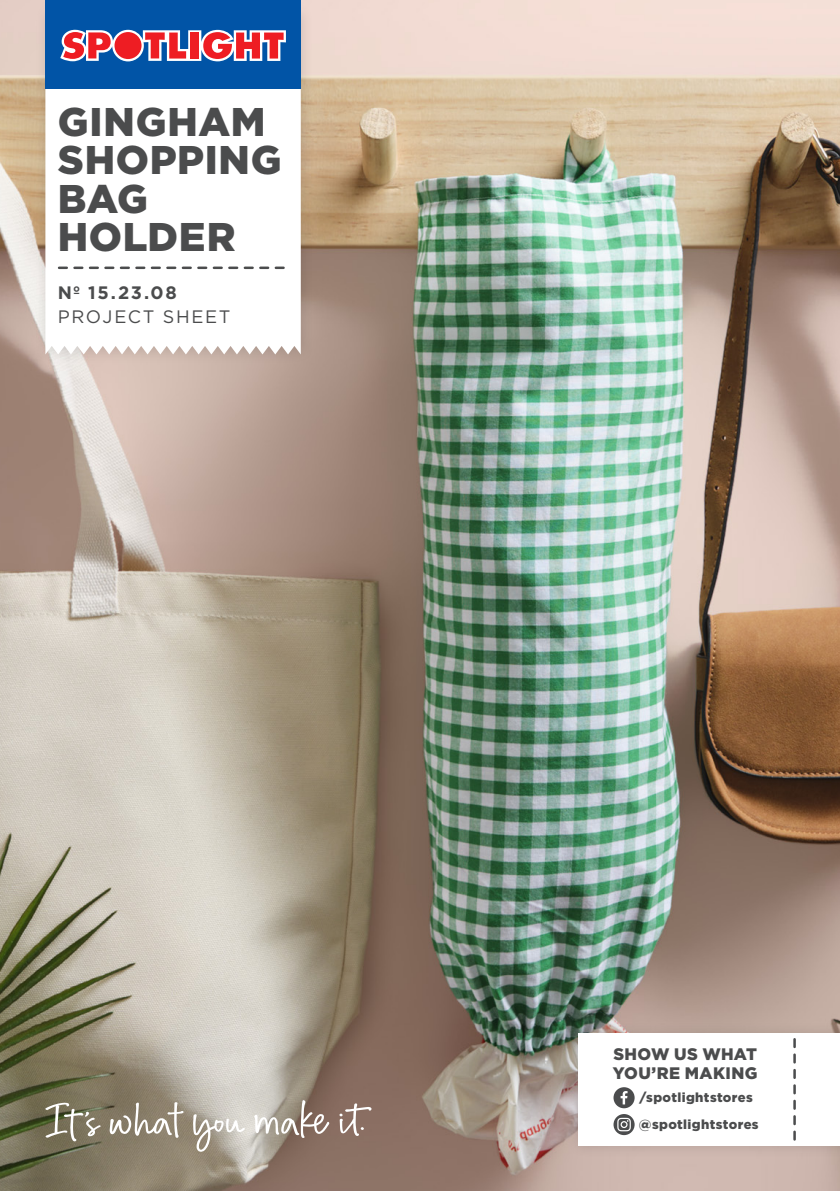
<style>
.page{position:relative;width:840px;height:1191px;background:#fff}
.page>*{position:absolute;margin:0;border:0;box-sizing:border-box;transform-origin:0 0}
.t1{font:900 40px/38.4px "Gotham";letter-spacing:.015em;color:#4b4c4d}
.t2{font:18px/24px "Gotham";letter-spacing:.095em;color:#4b4c4d}
.t3{font:900 16.6px/19.4px "Gotham";letter-spacing:.02em;color:#4b4c4d}
.t4{font:900 13px/26.8px "Gotham";letter-spacing:.025em;color:#4b4c4d}
.s1{font-weight:700}
</style>
<div class="page">
<img style="left:0;top:0;width:839px;height:1191px">
<svg style="left:193px;top:1114px;width:52px;height:37px"></svg>
<svg style="left:45px;top:1102px;width:56px;height:39px"></svg>
<svg style="left:109px;top:1102px;width:74px;height:35px"></svg>
<svg style="left:339px;top:1103px;width:32px;height:33px"></svg>
<svg style="left:254px;top:1100px;width:75px;height:38px"></svg>
<div style="left:566px;top:1022px;width:273px;height:137px;background:#231f20;opacity:.15"></div>
<div style="left:577px;top:1033px;width:262px;height:112px;background:#fff"></div>
<svg style="left:793px;top:1039px;width:2px;height:100px"></svg>
<div style="left:613px;top:1087px;width:21px;height:21px;background:#4b4c4d;border-radius:50%"></div>
<svg style="left:620px;top:1091px;width:7px;height:13px"></svg>
<svg style="left:613px;top:1114px;width:21px;height:21px"></svg>
<svg style="left:617px;top:1117px;width:13px;height:14px"></svg>
<div style="left:34px;top:2px;width:280px;height:364px;background:#231f20;opacity:.15"></div>
<svg style="left:45px;top:89px;width:255px;height:265px"></svg>
<svg style="left:59px;top:266px;width:224px;height:3px"></svg>
<div style="left:45px;top:0;width:255px;height:89px;background:#0154a6"></div>
<svg style="left:60px;top:30px;width:226px;height:31px"></svg>
<p class="t1" style="left:58px;top:102px;width:225px">GINGHAM<br>SHOPPING<br>BAG<br>HOLDER</p>
<p class="t2" style="left:58px;top:280px;width:174px"><span class="s1">Nº 15.23.08<br></span>PROJECT SHEET</p>
<p class="t3" style="left:612px;top:1043px;width:146px">SHOW US WHAT<br>YOU’RE MAKING</p>
<p class="t4" style="left:638px;top:1084px;width:121px">/spotlightstores @spotlightstores</p>
</div>
